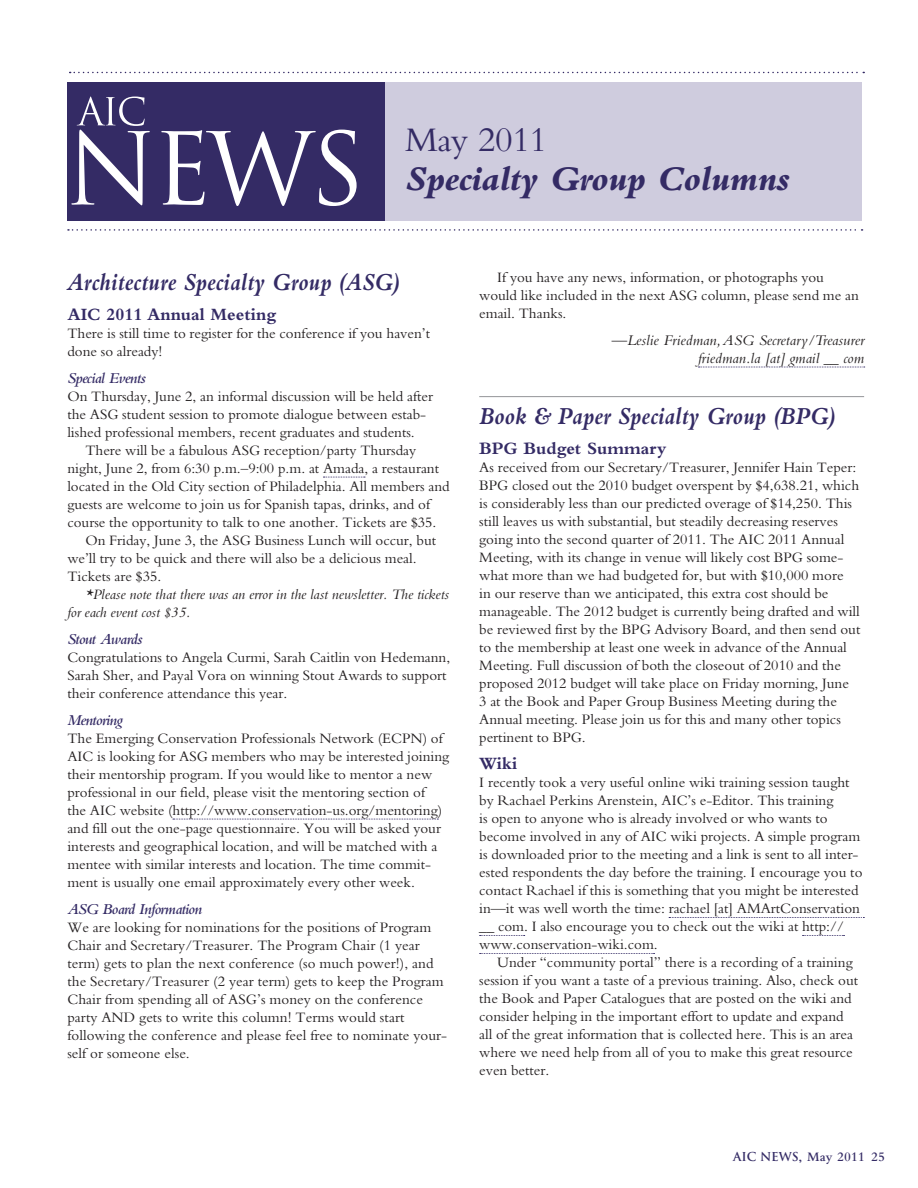
<style>
.page{position:relative;width:918px;height:1188px;background:#fff}
.page>*{position:absolute;margin:0;border:0;box-sizing:border-box;transform-origin:0 0}
.t1{font:italic 800 36px "Bembo";letter-spacing:-.015em;color:#342b65}
.t2{font:36px "Bembo";letter-spacing:-.015em;color:#342b65}
.t3{font:italic 700 25.5px "Bembo";letter-spacing:.005em;color:#342b65;scale:.9 1}
.t4{font:700 18px "Bembo";color:#342b65}
.t5{font:italic 600 15.75px "Bembo";letter-spacing:-.04em;color:#342b65}
.t6{font:italic 15.3px/18px "Bembo";color:#231f20;text-align:right}
.t7{font:15px/18px "Bembo";color:#231f20}
.t8{font:italic 15px/18px "Bembo";color:#231f20}
.t9{font:600 13.5px "Bembo";color:#342b65}
.s1{font-style:normal;font-size:15px}
.s2{font-family:"Trajan Pro";font-weight:700;font-size:12px}
</style>
<div class="page">
<div style="left:68px;top:83px;width:794px;height:138px;background:#cfccde"></div>
<svg style="left:70px;top:72px;width:794px;height:1px"></svg>
<svg style="left:68px;top:229px;width:795px;height:2px"></svg>
<div style="left:68px;top:83px;width:318px;height:138px;background:#342b65"></div>
<svg style="left:71px;top:97px;width:286px;height:109px"></svg>
<svg style="left:323px;top:477px;width:42px;height:1px"></svg>
<svg style="left:173px;top:819px;width:265px;height:1px"></svg>
<svg style="left:698px;top:367px;width:167px;height:1px"></svg>
<hr style="left:479px;top:396px;width:385px;height:1px;background:#939598">
<svg style="left:669px;top:917px;width:195px;height:1px"></svg>
<svg style="left:480px;top:935px;width:45px;height:1px"></svg>
<svg style="left:803px;top:935px;width:42px;height:1px"></svg>
<svg style="left:480px;top:953px;width:175px;height:1px"></svg>
<h1 class="t2" style="left:405px;top:119px;width:144px">May 2011</h1>
<h1 class="t1" style="left:405px;top:159px;width:386px">Specialty Group Columns</h1>
<h2 class="t3" style="left:67px;top:268px;width:371px">Architecture Specialty Group (ASG)</h2>
<p class="t4" style="left:67px;top:304px;width:210px">AIC 2011 Annual Meeting</p>
<p class="t7" style="left:67px;top:324px;width:364px">There is still time to register for the conference if you haven’t done so already!</p>
<p class="t5" style="left:67px;top:369px;width:80px">Special Events</p>
<p class="t7" style="left:67px;top:387px;width:367px">On Thursday, June 2, an informal discussion will be held after the ASG student session to promote dialogue between estab&shy;lished professional members, recent graduates and students.</p>
<p class="t7" style="left:85px;top:441px;width:332px">There will be a fabulous ASG reception/party Thursday</p>
<p class="t7" style="left:67px;top:459px;width:373px">night, June 2, from 6:30 p.m.–9:00 p.m. at Amada, a restaurant</p>
<p class="t7" style="left:67px;top:477px;width:384px">located in the Old City section of Philadelphia. All members and</p>
<p class="t7" style="left:67px;top:495px;width:364px">guests are welcome to join us for Spanish tapas, drinks, and of</p>
<p class="t7" style="left:67px;top:513px;width:371px">course the opportunity to talk to one another. Tickets are $35.</p>
<p class="t7" style="left:85px;top:531px;width:352px">On Friday, June 3, the ASG Business Lunch will occur, but</p>
<p class="t7" style="left:67px;top:549px;width:351px">we’ll try to be quick and there will also be a delicious meal.</p>
<p class="t7" style="left:67px;top:567px;width:95px">Tickets are $35.</p>
<p class="t8" style="left:67px;top:585px;width:383px;text-indent:18px">*Please note that there was an error in the last newsletter. The tickets for each event cost $35.</p>
<p class="t5" style="left:67px;top:630px;width:77px">Stout Awards</p>
<p class="t7" style="left:67px;top:648px;width:384px">Congratulations to Angela Curmi, Sarah Caitlin von Hedemann,<br>Sarah Sher, and Payal Vora on winning Stout Awards to support their conference attendance this year.</p>
<p class="t5" style="left:67px;top:711px;width:57px">Mentoring</p>
<p class="t7" style="left:67px;top:729px;width:383px">The Emerging Conservation Professionals Network (ECPN) of AIC is looking for ASG members who may be interested joining their mentorship program. If you would like to mentor a new professional in our field, please visit the mentoring section of<br>the AIC website (http://www.conservation-us.org/mentoring) and fill out the one-page questionnaire. You will be asked your interests and geographical location, and will be matched with a mentee with similar interests and location. The time commit&shy;ment is usually one email approximately every other week.</p>
<p class="t5" style="left:67px;top:900px;width:136px">ASG Board Information</p>
<p class="t7" style="left:67px;top:918px;width:381px">We are looking for nominations for the positions of Program Chair and Secretary/Treasurer. The Program Chair (1 year term) gets to plan the next conference (so much power!), and the Secretary/Treasurer (2 year term) gets to keep the Program Chair from spending all of ASG’s money on the conference party AND gets to write this column! Terms would start following the conference and please feel free to nominate your&shy;self or someone else.</p>
<p class="t7" style="left:479px;top:268px;width:381px;text-indent:18px">If you have any news, information, or photographs you would like included in the next ASG column, please send me an email. Thanks.</p>
<p class="t6" style="left:612px;top:330px;width:254px">—Leslie Friedman, ASG Secretary/Treasurer friedman.la [at] gmail <span class="s1">__</span> com</p>
<h2 class="t3" style="left:479px;top:402px;width:397px">Book &amp; Paper Specialty Group (BPG)</h2>
<p class="t4" style="left:479px;top:438px;width:189px">BPG Budget Summary</p>
<p class="t7" style="left:479px;top:458px;width:383px">As received from our Secretary/Treasurer, Jennifer Hain Teper:<br>BPG closed out the 2010 budget overspent by $4,638.21, which is considerably less than our predicted overage of $14,250. This still leaves us with substantial, but steadily decreasing reserves going into the second quarter of 2011. The AIC 2011 Annual Meeting, with its change in venue will likely cost BPG some&shy;what more than we had budgeted for, but with $10,000 more<br>in our reserve than we anticipated, this extra cost should be manageable. The 2012 budget is currently being drafted and will be reviewed first by the BPG Advisory Board, and then send out to the membership at least one week in advance of the Annual Meeting. Full discussion of both the closeout of 2010 and the proposed 2012 budget will take place on Friday morning, June<br>3 at the Book and Paper Group Business Meeting during the Annual meeting. Please join us for this and many other topics pertinent to BPG.</p>
<p class="t4" style="left:479px;top:753px;width:40px">Wiki</p>
<p class="t7" style="left:479px;top:773px;width:385px">I recently took a very useful online wiki training session taught by Rachael Perkins Arenstein, AIC’s e-Editor. This training<br>is open to anyone who is already involved or who wants to become involved in any of AIC wiki projects. A simple program is downloaded prior to the meeting and a link is sent to all inter&shy;ested respondents the day before the training. I encourage you to contact Rachael if this is something that you might be interested in—it was well worth the time: rachael [at] AMArtConservation __ com. I also encourage you to check out the wiki at http:// www.conservation-wiki.com.</p>
<p class="t7" style="left:479px;top:953px;width:380px;text-indent:18px">Under “community portal” there is a recording of a training session if you want a taste of a previous training. Also, check out the Book and Paper Catalogues that are posted on the wiki and consider helping in the important effort to update and expand all of the great information that is collected here. This is an area where we need help from all of you to make this great resource even better.</p>
<p class="t9" style="left:733px;top:1149px;width:153px"><span class="s2">AIC NEWS</span>, May 2011 25</p>
</div>
